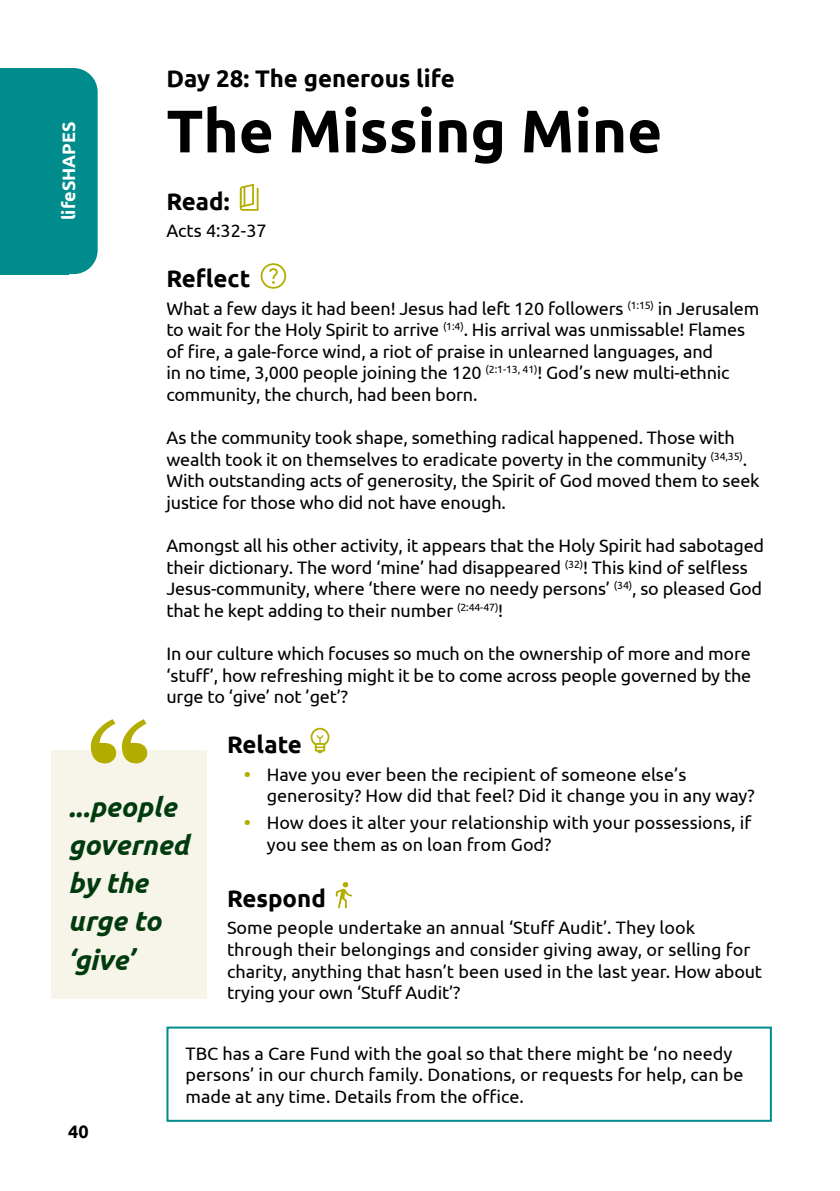
<style>
.page{position:relative;width:840px;height:1191px;background:#fff}
.page>*{position:absolute;margin:0;border:0;box-sizing:border-box;transform-origin:0 0}
.t1{font:700 60px "Ubuntu";color:#000}
.t2{font:italic 700 28px/38px "Ubuntu";color:#003b0d}
.t3{font:700 24px "Ubuntu";color:#000}
.t4{font:18px/21.6px "Ubuntu";letter-spacing:-.01em;color:#000}
.t5{font:700 18px "Ubuntu";color:#fff}
.t6{font:700 18px "Ubuntu";color:#000}
.s1{font-weight:700;color:#b3ad00}
</style>
<div class="page">
<svg style="left:260px;top:263px;width:26px;height:26px"></svg>
<div style="left:0;top:68px;width:98px;height:206px;background:#008c8c;border-radius:24px"></div>
<div style="left:0;top:68px;width:68px;height:206px;background:#008c8c"></div>
<svg style="left:240px;top:184px;width:18px;height:27px"></svg>
<svg style="left:310px;top:728px;width:19px;height:25px"></svg>
<svg style="left:335px;top:882px;width:16px;height:26px"></svg>
<div style="left:51px;top:750px;width:155px;height:249px;background:#f7f4ea"></div>
<svg style="left:91px;top:719px;width:56px;height:44px"></svg>
<div style="left:166px;top:1026px;width:605px;height:95px;border:2px solid #008c8c"></div>
<p class="t5" style="left:58px;top:220px;width:100px;rotate:-90deg">lifeSHAPES</p>
<h3 class="t3" style="left:166px;top:64px;width:289px">Day 28: The generous life</h3>
<h1 class="t1" style="left:166px;top:95px;width:497px">The Missing Mine</h1>
<h3 class="t3" style="left:166px;top:186px;width:65px">Read:</h3>
<p class="t4" style="left:166px;top:219px;width:102px">Acts 4:32-37</p>
<h3 class="t3" style="left:166px;top:264px;width:85px">Reflect</h3>
<p class="t4" style="left:166px;top:297px;width:594px">What a few days it had been! Jesus had left 120 followers <sup>(1:15)</sup> in Jerusalem to wait for the Holy Spirit to arrive <sup>(1:4)</sup>. His arrival was unmissable! Flames of fire, a gale-force wind, a riot of praise in unlearned languages, and<br>in no time, 3,000 people joining the 120 <sup>(2:1-13,</sup> <sup>41)</sup>! God’s new multi-ethnic community, the church, had been born.</p>
<p class="t4" style="left:166px;top:426px;width:594px">As the community took shape, something radical happened. Those with wealth took it on themselves to eradicate poverty in the community <sup>(34,35)</sup>.<br>With outstanding acts of generosity, the Spirit of God moved them to seek justice for those who did not have enough.</p>
<p class="t4" style="left:166px;top:534px;width:599px">Amongst all his other activity, it appears that the Holy Spirit had sabotaged their dictionary. The word ‘mine’ had disappeared <sup>(32)</sup>! This kind of selfless Jesus-community, where ‘there were no needy persons’ <sup>(34)</sup>, so pleased God that he kept adding to their number <sup>(2:44-47)</sup>!</p>
<p class="t4" style="left:166px;top:642px;width:586px;text-align:justify">In our culture which focuses so much on the ownership of more and more ‘stuff’, how refreshing might it be to come across people governed by the urge to ‘give’ not ’get’?</p>
<h2 class="t2" style="left:68px;top:788px;width:122px">...people governed by the urge to ‘give’</h2>
<h3 class="t3" style="left:227px;top:730px;width:76px">Relate</h3>
<p class="t4" style="left:266px;top:763px;width:489px;text-indent:-23px"><span class="s1">•</span> Have you ever been the recipient of someone else’s generosity? How did that feel? Did it change you in any way?</p>
<p class="t4" style="left:266px;top:811px;width:486px;text-indent:-23px"><span class="s1">•</span> How does it alter your relationship with your possessions, if you see them as on loan from God?</p>
<h3 class="t3" style="left:227px;top:884px;width:100px">Respond</h3>
<p class="t4" style="left:227px;top:916px;width:536px">Some people undertake an annual ‘Stuff Audit’. They look through their belongings and consider giving away, or selling for charity, anything that hasn’t been used in the last year. How about trying your own ‘Stuff Audit’?</p>
<p class="t6" style="left:68px;top:1121px;width:22px">40</p>
<p class="t4" style="left:185px;top:1041px;width:559px">TBC has a Care Fund with the goal so that there might be ‘no needy persons’ in our church family. Donations, or requests for help, can be made at any time. Details from the office.</p>
</div>
